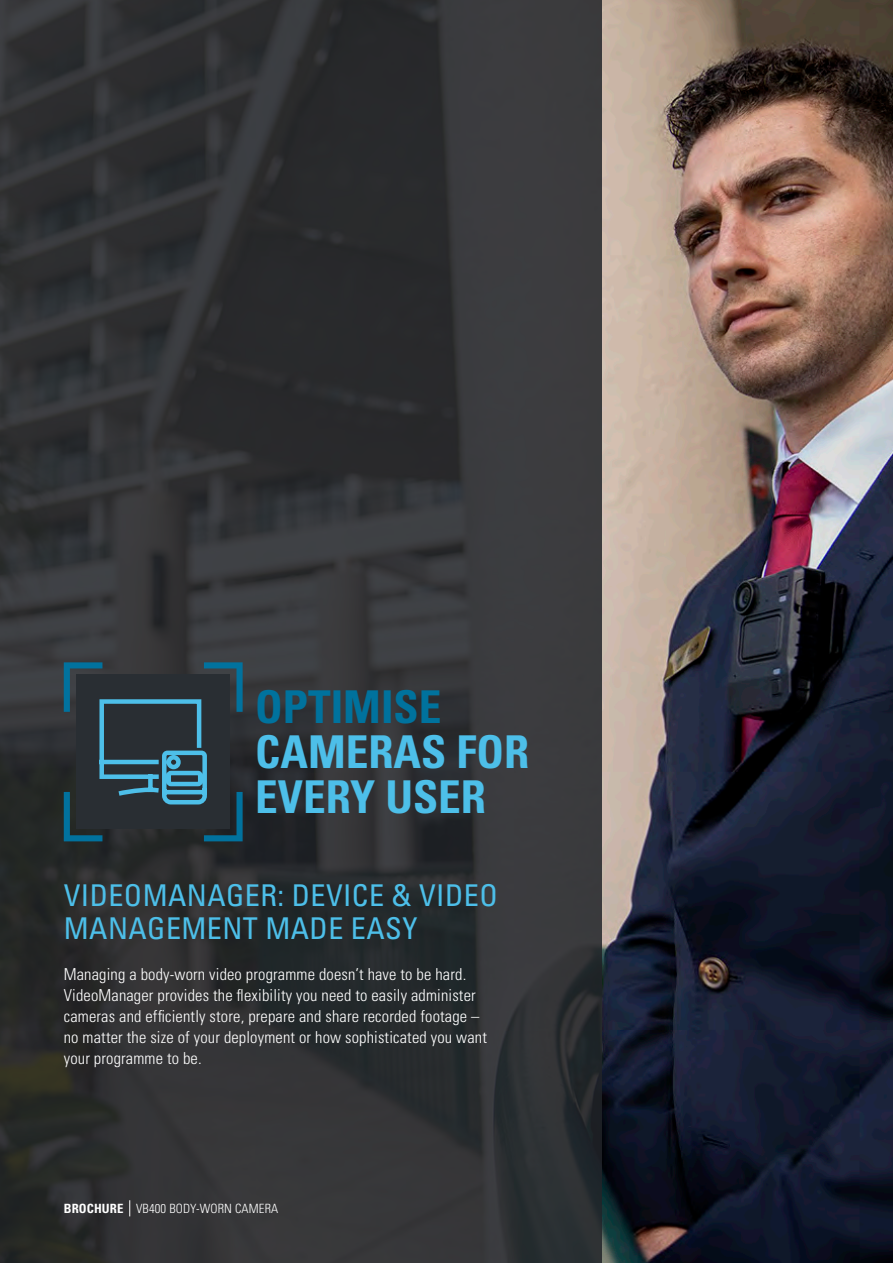
<style>
.page{position:relative;width:893px;height:1263px;background:#fff}
.page>*{position:absolute;margin:0;border:0;box-sizing:border-box;transform-origin:0 0}
.t1{font:700 condensed 45.3px/45.3px "Univers LT Std";color:#4dbfe9}
.t2{font:condensed 30px/33px "Univers LT Std";letter-spacing:.015em;color:#4dbfe9}
.t3{font:300 condensed 16.5px/21px "Univers LT Std";letter-spacing:.01em;color:#fff}
.t4{font:300 condensed 12.75px "Univers LT Std";letter-spacing:.01em;color:#fff}
.s1{color:#00729d}
.s2{font-weight:700}
</style>
<div class="page">
<img style="left:0;top:0;width:893px;height:1263px">
<svg style="left:129px;top:1200px;width:1px;height:16px"></svg>
<svg style="left:64px;top:662px;width:179px;height:179px;background:#2a404a"></svg>
<hr style="left:892px;top:37px;width:1px;height:1188px;background:#fff">
<p class="t1" style="left:255px;top:684px;width:275px"><span class="s1">OPTIMISE<br></span>CAMERAS FOR<br>EVERY USER</p>
<p class="t2" style="left:64px;top:878px;width:435px">VIDEOMANAGER: DEVICE &amp; VIDEO<br>MANAGEMENT MADE EASY</p>
<p class="t3" style="left:64px;top:963px;width:425px">Managing a body-worn video programme doesn’t have to be hard.<br>VideoManager provides the flexibility you need to easily administer cameras and efficiently store, prepare and share recorded footage – no matter the size of your deployment or how sophisticated you want your programme to be.</p>
<p class="t4" style="left:64px;top:1201px;width:216px"><span class="s2">BROCHURE</span> VB400 BODY-WORN CAMERA</p>
</div>
